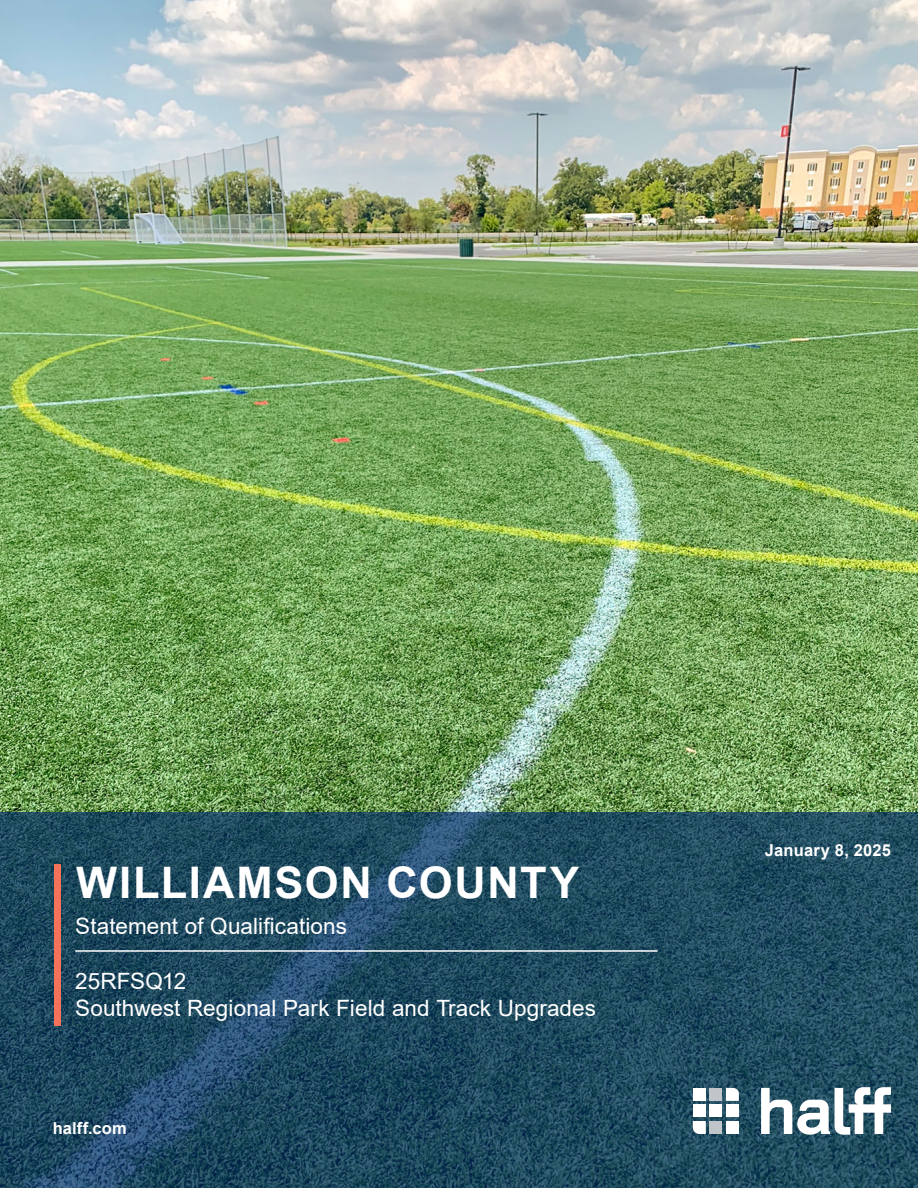
<style>
.page{position:relative;width:918px;height:1188px;background:#fff}
.page>*{position:absolute;margin:0;border:0;box-sizing:border-box;transform-origin:0 0}
.City_Name_Client_Name{font:700 43.5px "Arial";letter-spacing:.04em;color:#fff}
.Basic_Body_Text_COVER{font:22.5px/27px "Arial";letter-spacing:.005em;color:#fff}
.Statement_of_Qualifications{font:22.5px "Arial";letter-spacing:.005em;color:#fff}
.Basic_Body_Text_COVER_White{font:700 16.5px "Arial";letter-spacing:.01em;color:#fff}
</style>
<div class="page">
<img style="left:0;top:0;width:918px;height:812px">
<svg style="left:0;top:812px;width:918px;height:376px;background:#1f4a5f"></svg>
<div style="left:54px;top:864px;width:7px;height:162px;background:#f37259"></div>
<hr style="left:75px;top:950px;width:583px;height:2px;background:#fff">
<svg style="left:761px;top:1087px;width:130px;height:48px"></svg>
<div style="left:709px;top:1088px;width:13px;height:13px;background:#c0c5ca"></div>
<div style="left:693px;top:1104px;width:13px;height:13px;background:#fff"></div>
<div style="left:693px;top:1088px;width:13px;height:13px;background:#fff"></div>
<svg style="left:726px;top:1088px;width:13px;height:13px"></svg>
<svg style="left:693px;top:1121px;width:13px;height:13px"></svg>
<div style="left:726px;top:1104px;width:13px;height:13px;background:#fff"></div>
<div style="left:726px;top:1121px;width:13px;height:13px;background:#fff"></div>
<div style="left:709px;top:1104px;width:13px;height:13px;background:#fff"></div>
<div style="left:709px;top:1121px;width:13px;height:13px;background:#c0c5ca"></div>
<p class="City_Name_Client_Name" style="left:76px;top:852px;width:504px">WILLIAMSON COUNTY</p>
<p class="Statement_of_Qualifications" style="left:75px;top:911px;width:273px">Statement of Qualifications</p>
<p class="Basic_Body_Text_COVER" style="left:75px;top:967px;width:522px">25RFSQ12<br>Southwest Regional Park Field and Track Upgrades</p>
<p class="Basic_Body_Text_COVER_White" style="left:53px;top:1117px;width:75px">halff.com</p>
<p class="Basic_Body_Text_COVER_White" style="left:765px;top:839px;width:128px">January 8, 2025</p>
</div>
